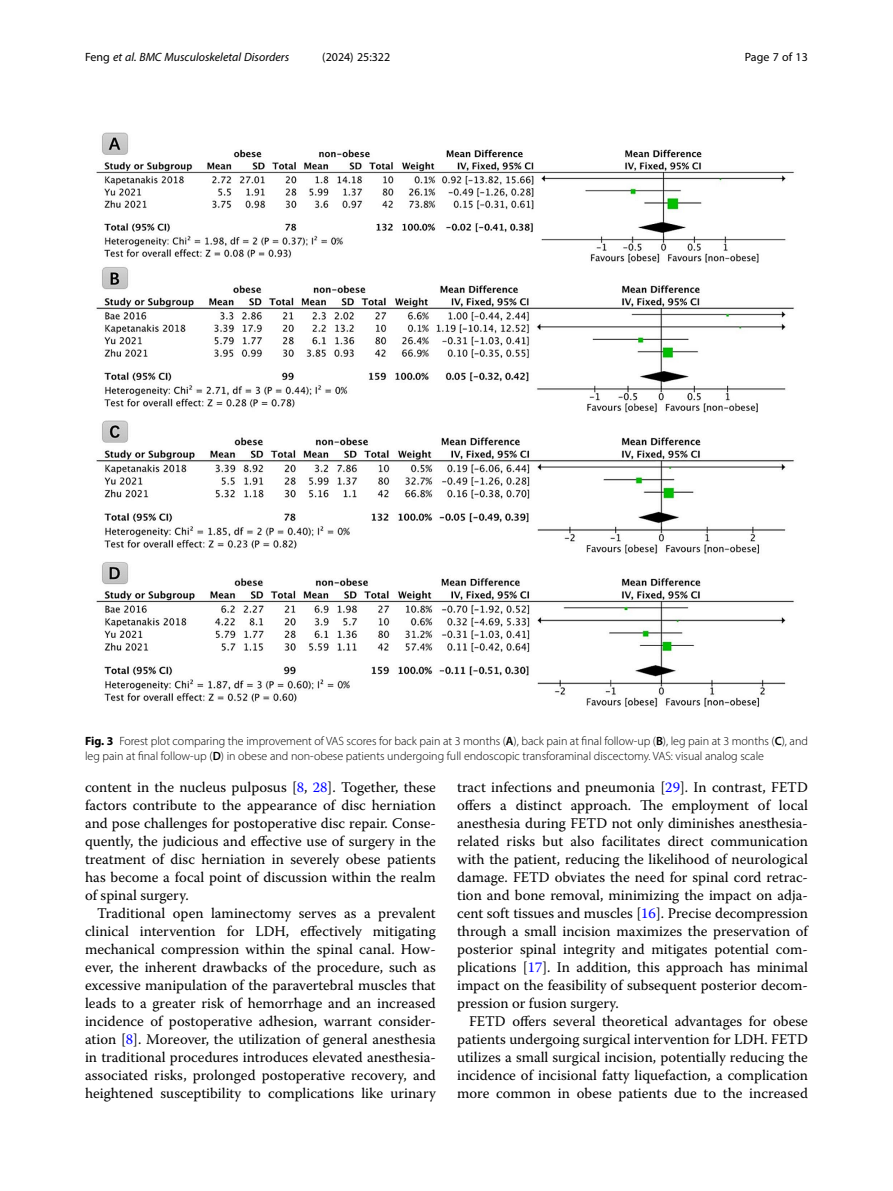
<style>
.page{position:relative;width:893px;height:1191px;background:#fff}
.page>*{position:absolute;margin:0;border:0;box-sizing:border-box;transform-origin:0 0}
.Body_Text_Indent{font:14.7px/18px "Warnock Pro";color:#000;text-align:justify}
.Figure_Caption{font:300 12px/15px "Myriad Pro";color:#000}
.t1{font:italic 12px "Myriad Pro";color:#000}
.t2{font:12px "Myriad Pro";color:#000}
.s1{font-style:normal}
.s2{font-weight:700}
.s3{font-weight:600}
.s4{color:#00f}
</style>
<div class="page">
<img style="left:96px;top:132px;width:699px;height:575px">
<p class="t1" style="left:85px;top:50px;width:206px"><span class="s1">Feng</span> et al. BMC Musculoskeletal Disorders</p>
<p class="t2" style="left:322px;top:50px;width:70px">(2024) 25:322</p>
<p class="t2" style="left:745px;top:50px;width:65px">Page 7 of 13</p>
<p class="Figure_Caption" style="left:85px;top:733px;width:724px"><span class="s2">Fig. 3</span> Forest plot comparing the improvement of VAS scores for back pain at 3 months (<span class="s3">A</span>), back pain at final follow-up (<span class="s3">B</span>), leg pain at 3 months (<span class="s3">C</span>), and leg pain at final follow-up (<span class="s3">D</span>) in obese and non-obese patients undergoing full endoscopic transforaminal discectomy. VAS: visual analog scale</p>
<p class="Body_Text_Indent" style="left:85px;top:778px;width:352px">content in the nucleus pulposus [<span class="s4">8</span>, <span class="s4">28</span>]. Together, these factors contribute to the appearance of disc herniation and pose challenges for postoperative disc repair. Conse&shy;quently, the judicious and effective use of surgery in the treatment of disc herniation in severely obese patients has become a focal point of discussion within the realm of spinal surgery.</p>
<p class="Body_Text_Indent" style="left:85px;top:904px;width:352px;text-indent:12px">Traditional open laminectomy serves as a prevalent clinical intervention for LDH, effectively mitigating mechanical compression within the spinal canal. How&shy;ever, the inherent drawbacks of the procedure, such as excessive manipulation of the paravertebral muscles that leads to a greater risk of hemorrhage and an increased incidence of postoperative adhesion, warrant consider&shy;ation [<span class="s4">8</span>]. Moreover, the utilization of general anesthesia in traditional procedures introduces elevated anesthesia&shy;associated risks, prolonged postoperative recovery, and heightened susceptibility to complications like urinary</p>
<p class="Body_Text_Indent" style="left:457px;top:778px;width:352px">tract infections and pneumonia [<span class="s4">29</span>]. In contrast, FETD offers a distinct approach. The employment of local anesthesia during FETD not only diminishes anesthesia&shy;related risks but also facilitates direct communication with the patient, reducing the likelihood of neurological damage. FETD obviates the need for spinal cord retrac&shy;tion and bone removal, minimizing the impact on adja&shy;cent soft tissues and muscles [<span class="s4">16</span>]. Precise decompression through a small incision maximizes the preservation of posterior spinal integrity and mitigates potential com&shy;plications [<span class="s4">17</span>]. In addition, this approach has minimal impact on the feasibility of subsequent posterior decom&shy;pression or fusion surgery.</p>
<p class="Body_Text_Indent" style="left:457px;top:1012px;width:352px;text-indent:12px">FETD offers several theoretical advantages for obese patients undergoing surgical intervention for LDH. FETD utilizes a small surgical incision, potentially reducing the incidence of incisional fatty liquefaction, a complication more common in obese patients due to the increased</p>
</div>
